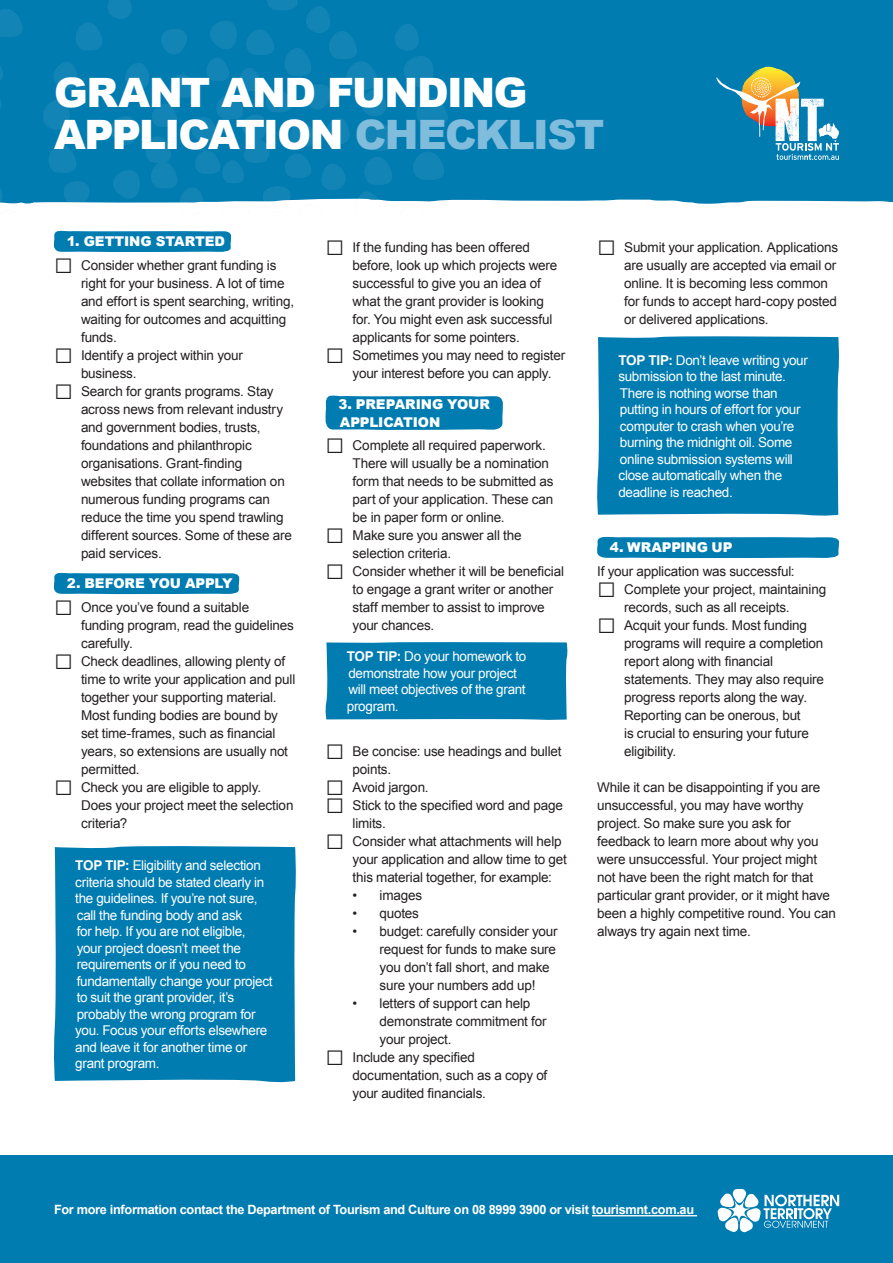
<style>
.page{position:relative;width:893px;height:1263px;background:#fff}
.page>*{position:absolute;margin:0;border:0;box-sizing:border-box;transform-origin:0 0}
.t1{font:900 40.5px "Arial";letter-spacing:-.035em;color:#fff}
.t2{font:13.5px/18px "Arial";letter-spacing:-.015em;color:#231f20}
.t3{font:13.5px/16.5px "Arial";letter-spacing:-.025em;color:#fff}
.t4{font:900 13.5px/18px "Arial";letter-spacing:-.01em;color:#fff}
.t5{font:700 12.75px "Arial";letter-spacing:-.025em;color:#fff}
.s1{color:#80bcdb}
.s2{font-size:31.5px}
.s3{font-weight:700}
</style>
<div class="page">
<div style="left:0;top:0;width:893px;height:191px;background:#007cb1"></div>
<svg style="left:461px;top:191px;width:432px;height:13px"></svg>
<img style="left:0;top:0;width:461px;height:204px">
<div style="left:0;top:1156px;width:893px;height:107px;background:#007cb1"></div>
<svg style="left:718px;top:1189px;width:121px;height:43px"></svg>
<svg style="left:716px;top:67px;width:123px;height:93px"></svg>
<svg style="left:54px;top:230px;width:177px;height:22px;background:#1285b6"></svg>
<svg style="left:54px;top:572px;width:185px;height:22px;background:#1285b6"></svg>
<svg style="left:325px;top:395px;width:178px;height:35px;background:#0e83b5"></svg>
<svg style="left:597px;top:536px;width:242px;height:22px;background:#1285b6"></svg>
<hr style="left:592px;top:1215px;width:105px;height:1px;background:#fff">
<div style="left:54px;top:846px;width:242px;height:237px;background:#007cb1"></div>
<div style="left:325px;top:642px;width:243px;height:78px;background:#007cb1"></div>
<div style="left:597px;top:336px;width:242px;height:180px;background:#007cb1"></div>
<p class="t1" style="left:54px;top:63px;width:475px">GRANT AND FUNDING</p>
<p class="t1" style="left:54px;top:105px;width:552px">APPLICATION <span class="s1">CHECKLIST</span></p>
<p class="t4" style="left:67px;top:232px;width:160px">1. GETTING STARTED</p>
<p class="t2" style="left:81px;top:256px;width:215px;text-indent:-27px"><span class="s2">□</span> Consider whether grant funding is right for your business. A lot of time and effort is spent searching, writing, waiting for outcomes and acquitting funds.</p>
<p class="t2" style="left:81px;top:346px;width:163px;text-indent:-27px"><span class="s2">□</span> Identify a project within your business.</p>
<p class="t2" style="left:81px;top:382px;width:212px;text-indent:-27px"><span class="s2">□</span> Search for grants programs. Stay across news from relevant industry and government bodies, trusts, foundations and philanthropic organisations. Grant-finding websites that collate information on numerous funding programs can reduce the time you spend trawling different sources. Some of these are paid services.</p>
<p class="t4" style="left:67px;top:574px;width:167px">2. BEFORE YOU APPLY</p>
<p class="t2" style="left:81px;top:598px;width:214px;text-indent:-27px"><span class="s2">□</span> Once you’ve found a suitable funding program, read the guidelines carefully.</p>
<p class="t2" style="left:81px;top:652px;width:216px;text-indent:-27px"><span class="s2">□</span> Check deadlines, allowing plenty of time to write your application and pull together your supporting material.<br>Most funding bodies are bound by set time-frames, such as financial years, so extensions are usually not permitted.</p>
<p class="t2" style="left:81px;top:778px;width:214px;text-indent:-27px"><span class="s2">□</span> Check you are eligible to apply.<br>Does your project meet the selection criteria?</p>
<p class="t3" style="left:75px;top:857px;width:199px"><span class="s3">TOP TIP:</span> Eligibility and selection criteria should be stated clearly in the guidelines. If you’re not sure, call the funding body and ask<br>for help. If you are not eligible,<br>your project doesn’t meet the requirements or if you need to fundamentally change your project to suit the grant provider, it’s probably the wrong program for you. Focus your efforts elsewhere and leave it for another time or grant program.</p>
<p class="t2" style="left:353px;top:238px;width:206px;text-indent:-27px"><span class="s2">□</span> If the funding has been offered before, look up which projects were successful to give you an idea of what the grant provider is looking for. You might even ask successful applicants for some pointers.</p>
<p class="t2" style="left:353px;top:346px;width:214px;text-indent:-27px"><span class="s2">□</span> Sometimes you may need to register your interest before you can apply.</p>
<p class="t4" style="left:338px;top:394px;width:153px">3. PREPARING YOUR<br>APPLICATION</p>
<p class="t2" style="left:353px;top:436px;width:203px;text-indent:-27px"><span class="s2">□</span> Complete all required paperwork.<br>There will usually be a nomination form that needs to be submitted as part of your application. These can be in paper form or online.</p>
<p class="t2" style="left:353px;top:526px;width:171px;text-indent:-27px"><span class="s2">□</span> Make sure you answer all the selection criteria.</p>
<p class="t2" style="left:353px;top:562px;width:213px;text-indent:-27px"><span class="s2">□</span> Consider whether it will be beneficial to engage a grant writer or another staff member to assist to improve your chances.</p>
<p class="t3" style="left:347px;top:648px;width:181px"><span class="s3">TOP TIP:</span> Do your homework to demonstrate how your project will meet objectives of the grant program.</p>
<p class="t2" style="left:353px;top:742px;width:210px;text-indent:-27px"><span class="s2">□</span> Be concise: use headings and bullet points.</p>
<p class="t2" style="left:326px;top:778px;width:105px"><span class="s2">□</span> Avoid jargon.</p>
<p class="t2" style="left:353px;top:796px;width:212px;text-indent:-27px"><span class="s2">□</span> Stick to the specified word and page limits.</p>
<p class="t2" style="left:353px;top:832px;width:216px;text-indent:-27px"><span class="s2">□</span> Consider what attachments will help your application and allow time to get this material together, for example:</p>
<p class="t2" style="left:353px;top:886px;width:71px">• images</p>
<p class="t2" style="left:353px;top:904px;width:68px">• quotes</p>
<p class="t2" style="left:380px;top:922px;width:179px;text-indent:-27px">• budget: carefully consider your request for funds to make sure you don’t fall short, and make sure your numbers add up!</p>
<p class="t2" style="left:380px;top:994px;width:169px;text-indent:-27px">• letters of support can help demonstrate commitment for your project.</p>
<p class="t2" style="left:353px;top:1048px;width:196px;text-indent:-27px"><span class="s2">□</span> Include any specified documentation, such as a copy of your audited financials.</p>
<p class="t2" style="left:624px;top:238px;width:215px;text-indent:-27px"><span class="s2">□</span> Submit your application. Applications are usually are accepted via email or online. It is becoming less common for funds to accept hard-copy posted or delivered applications.</p>
<p class="t3" style="left:618px;top:352px;width:191px"><span class="s3">TOP TIP:</span> Don’t leave writing your submission to the last minute.<br>There is nothing worse than putting in hours of effort for your computer to crash when you’re burning the midnight oil. Some online submission systems will close automatically when the deadline is reached.</p>
<p class="t4" style="left:610px;top:538px;width:124px">4. WRAPPING UP</p>
<p class="t2" style="left:597px;top:562px;width:199px">If your application was successful:</p>
<p class="t2" style="left:624px;top:580px;width:204px;text-indent:-27px"><span class="s2">□</span> Complete your project, maintaining records, such as all receipts.</p>
<p class="t2" style="left:624px;top:616px;width:201px;text-indent:-27px"><span class="s2">□</span> Acquit your funds. Most funding programs will require a completion report along with financial statements. They may also require progress reports along the way.<br>Reporting can be onerous, but<br>is crucial to ensuring your future eligibility.</p>
<p class="t2" style="left:597px;top:778px;width:240px">While it can be disappointing if you are unsuccessful, you may have worthy project. So make sure you ask for feedback to learn more about why you were unsuccessful. Your project might not have been the right match for that particular grant provider, or it might have been a highly competitive round. You can always try again next time.</p>
<p class="t5" style="left:54px;top:1201px;width:642px">For more information contact the Department of Tourism and Culture on 08 8999 3900 or visit tourismnt.com.au</p>
</div>
